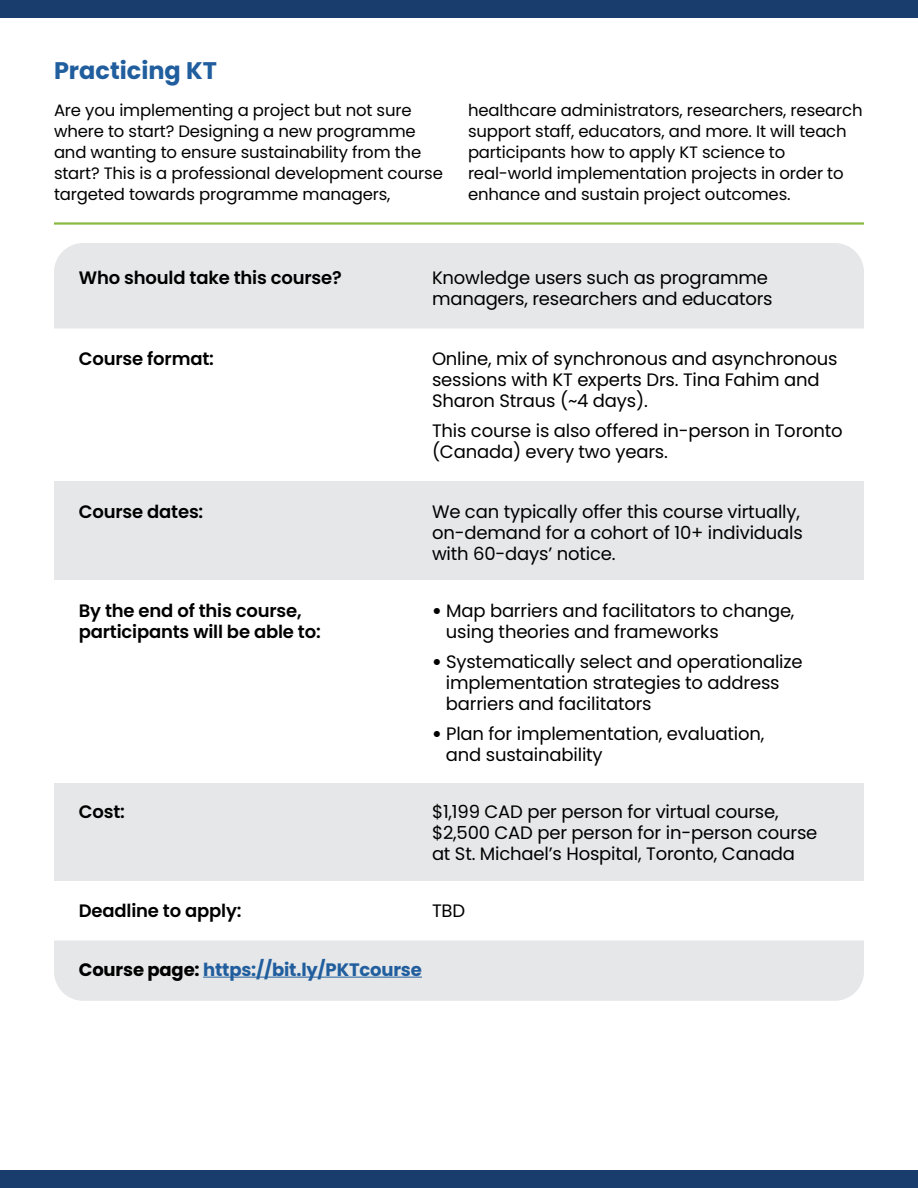
<style>
.page{position:relative;width:918px;height:1188px;background:#fff}
.page>*{position:absolute;margin:0;border:0;box-sizing:border-box;transform-origin:0 0}
.t1{font:700 24px "Poppins";color:#215e9e}
.t2{font:18px/21px "Poppins";letter-spacing:-.01em;color:#000}
.t3{font:600 18px/21px "Poppins";letter-spacing:-.01em;color:#000}
.t4{font:700 18px "Poppins";letter-spacing:-.01em;color:#215e9e}
.t5{font:16.5px/21px "Poppins";letter-spacing:-.01em;color:#000}
.s1{font-weight:900}
.s2{color:#000}
</style>
<div class="page">
<div style="left:0;top:1171px;width:918px;height:17px;background:#193e6e"></div>
<div style="left:0;top:0;width:918px;height:17px;background:#193e6e"></div>
<div style="left:54px;top:940px;width:810px;height:61px;background:#e6e7e8"></div>
<div style="left:54px;top:243px;width:810px;height:86px;background:#e6e7e8"></div>
<div style="left:54px;top:482px;width:810px;height:98px;background:#e6e7e8"></div>
<div style="left:54px;top:783px;width:810px;height:98px;background:#e6e7e8"></div>
<hr style="left:203px;top:977px;width:219px;height:1px;background:#215e9e">
<hr style="left:54px;top:222px;width:810px;height:3px;background:#8aba3f">
<h1 class="t1" style="left:54px;top:57px;width:164px">Practicing KT</h1>
<p class="t5" style="left:54px;top:100px;width:390px">Are you implementing a project but not sure where to start? Designing a new programme and wanting to ensure sustainability from the start? This is a professional development course targeted towards programme managers,</p>
<p class="t5" style="left:468px;top:100px;width:396px">healthcare administrators, researchers, research support staff, educators, and more. It will teach participants how to apply KT science to real-world implementation projects in order to enhance and sustain project outcomes.</p>
<p class="t3" style="left:79px;top:268px;width:264px">Who should take this course?</p>
<p class="t2" style="left:432px;top:268px;width:342px">Knowledge users such as programme managers, researchers and educators</p>
<p class="t3" style="left:79px;top:349px;width:137px">Course format:</p>
<p class="t2" style="left:432px;top:349px;width:407px">Online, mix of synchronous and asynchronous sessions with KT experts Drs. Tina Fahim and<br>Sharon Straus (~4 days).</p>
<p class="t2" style="left:432px;top:421px;width:412px">This course is also offered in-person in Toronto (Canada) every two years.</p>
<p class="t3" style="left:79px;top:501px;width:126px">Course dates:</p>
<p class="t2" style="left:432px;top:501px;width:372px">We can typically offer this course virtually, on-demand for a cohort of 10+ individuals with 60-days’ notice.</p>
<p class="t3" style="left:79px;top:601px;width:243px">By the end of this course, participants will be able to:</p>
<p class="t2" style="left:446px;top:601px;width:350px;text-indent:-14px"><span class="s1">•</span> Map barriers and facilitators to change, using theories and frameworks</p>
<p class="t2" style="left:446px;top:652px;width:358px;text-indent:-14px"><span class="s1">•</span> Systematically select and operationalize implementation strategies to address barriers and facilitators</p>
<p class="t2" style="left:446px;top:724px;width:320px;text-indent:-14px"><span class="s1">•</span> Plan for implementation, evaluation, and sustainability</p>
<p class="t3" style="left:79px;top:802px;width:48px">Cost:</p>
<p class="t2" style="left:432px;top:802px;width:387px">$1,199 CAD per person for virtual course, $2,500 CAD per person for in-person course at St. Michael’s Hospital, Toronto, Canada</p>
<p class="t3" style="left:79px;top:901px;width:164px">Deadline to apply:</p>
<p class="t2" style="left:432px;top:901px;width:35px">TBD</p>
<p class="t4" style="left:79px;top:959px;width:345px"><span class="s2">Course page:</span> https://bit.ly/PKTcourse</p>
</div>
